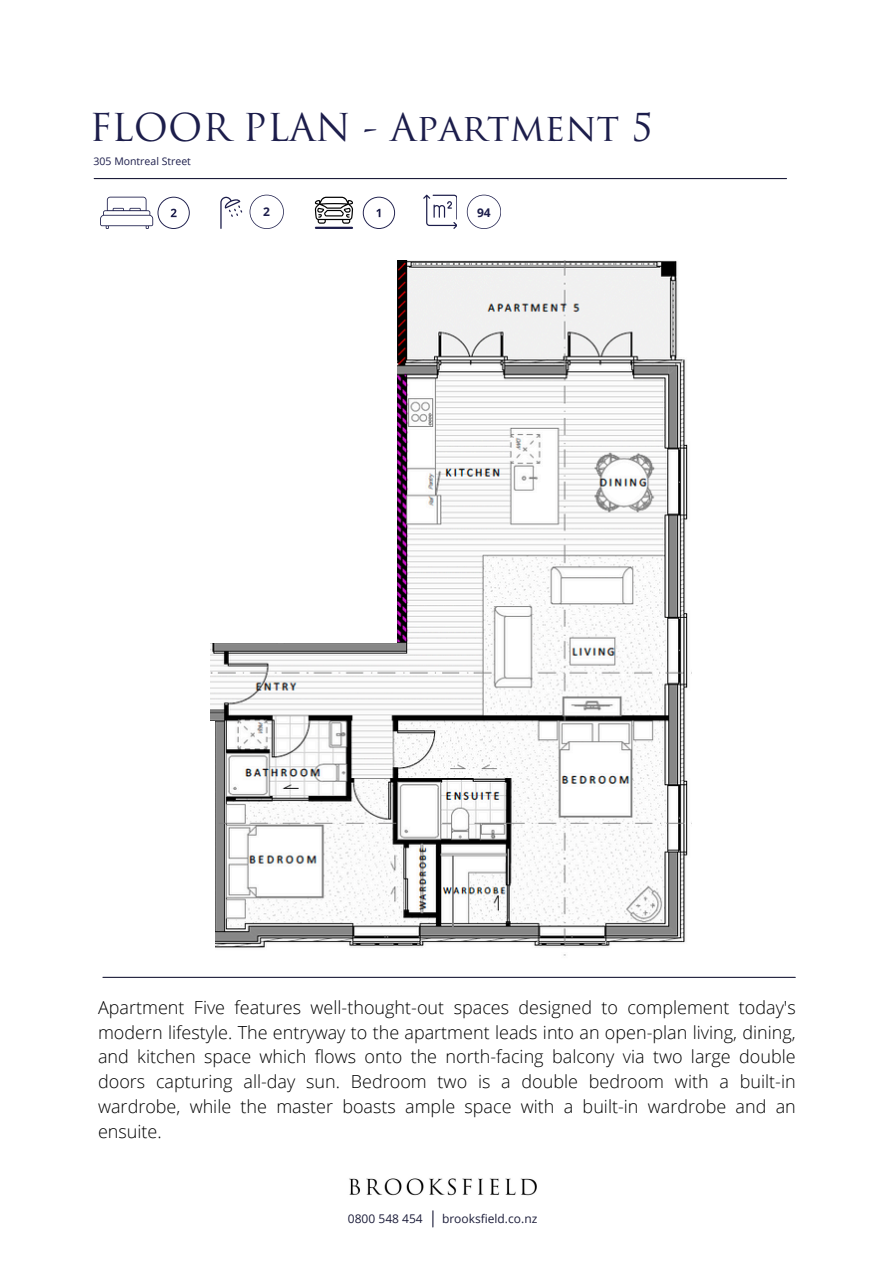
<style>
.page{position:relative;width:894px;height:1264px;background:#fff}
.page>*{position:absolute;margin:0;border:0;box-sizing:border-box;transform-origin:0 0}
.t1{font:37.5px "Trajan Pro";color:#1c1d4b}
.t2{font:300 18px/24.8px "Open Sans";color:#000;text-align:justify}
.t3{font:12px "Open Sans";color:#1c1d3a}
.t4{font:700 12px "Open Sans";color:#1c1d4b}
.t5{font:10.5px "Open Sans";color:#1c1d4b}
</style>
<div class="page">
<hr style="left:94px;top:178px;width:692px;height:1px;background:#1c1d3a">
<svg style="left:220px;top:197px;width:22px;height:32px"></svg>
<svg style="left:100px;top:197px;width:90px;height:32px"></svg>
<svg style="left:362px;top:197px;width:33px;height:32px"></svg>
<svg style="left:249px;top:195px;width:34px;height:33px"></svg>
<svg style="left:423px;top:195px;width:34px;height:33px"></svg>
<svg style="left:466px;top:195px;width:34px;height:33px"></svg>
<hr style="left:103px;top:976px;width:692px;height:1px;background:#1c1d3a">
<img style="left:349px;top:1178px;width:187px;height:18px">
<svg style="left:432px;top:1210px;width:1px;height:16px"></svg>
<svg style="left:315px;top:197px;width:38px;height:27px"></svg>
<hr style="left:316px;top:227px;width:36px;height:2px;background:#1c1d4b">
<img style="left:211px;top:260px;width:477px;height:696px">
<div style="left:118px;top:251px;width:278px;height:391px;background:#fff"></div>
<div style="left:0;top:721px;width:214px;height:237px;background:#fff"></div>
<p class="t1" style="left:89px;top:113px;width:565px">FLOOR PLAN - Apartment 5</p>
<p class="t5" style="left:94px;top:154px;width:99px">305 Montreal Street</p>
<p class="t4" style="left:263px;top:204px;width:8px">2</p>
<p class="t4" style="left:477px;top:204px;width:15px">94</p>
<p class="t2" style="left:98px;top:994px;width:699px">Apartment Five features well-thought-out spaces designed to complement today's modern lifestyle. The entryway to the apartment leads into an open-plan living, dining, and kitchen space which flows onto the north-facing balcony via two large double doors capturing all-day sun. Bedroom two is a double bedroom with a built-in wardrobe, while the master boasts ample space with a built-in wardrobe and an ensuite.</p>
<p class="t3" style="left:348px;top:1209px;width:76px">0800 548 454</p>
<p class="t3" style="left:442px;top:1209px;width:97px">brooksfield.co.nz</p>
</div>
